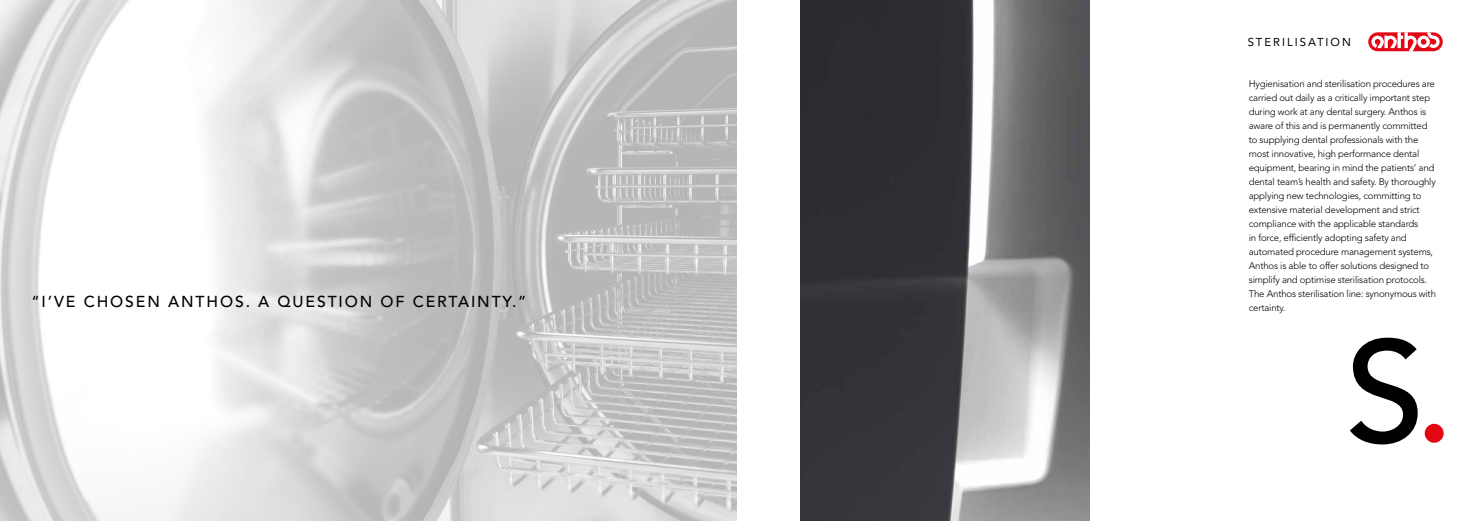
<style>
.page{position:relative;width:1474px;height:521px;background:#fff}
.page>*{position:absolute;margin:0;border:0;box-sizing:border-box;transform-origin:0 0}
.t1{font:500 143.5px "Avenir";color:#000}
.t2{font:500 15.75px "Avenir";letter-spacing:.12em;color:#000}
.t3{font:11.38px "Avenir";letter-spacing:.175em;color:#000}
.t4{font:300 9.62px/14px "Avenir";letter-spacing:-.02em;color:#000}
.s1{color:#e30613}
</style>
<div class="page">
<svg style="left:1368px;top:32px;width:74px;height:19px"></svg>
<svg style="left:1371px;top:32px;width:68px;height:19px"></svg>
<img style="left:800px;top:0;width:289px;height:521px">
<img style="left:0;top:0;width:737px;height:521px">
<h2 class="t2" style="left:32px;top:293px;width:496px">“I’VE CHOSEN ANTHOS. A QUESTION OF CERTAINTY.”</h2>
<p class="t3" style="left:1247px;top:35px;width:105px">STERILISATION</p>
<p class="t4" style="left:1248px;top:76px;width:189px">Hygienisation and sterilisation procedures are carried out daily as a critically important step during work at any dental surgery. Anthos is aware of this and is permanently committed to supplying dental professionals with the most innovative, high performance dental equipment, bearing in mind the patients’ and dental team’s health and safety. By thoroughly applying new technologies, committing to extensive material development and strict compliance with the applicable standards<br>in force, efficiently adopting safety and automated procedure management systems, Anthos is able to offer solutions designed to simplify and optimise sterilisation protocols.<br>The Anthos sterilisation line: synonymous with certainty.</p>
<h1 class="t1" style="left:1345px;top:309px;width:110px">S<span class="s1">.</span></h1>
</div>
